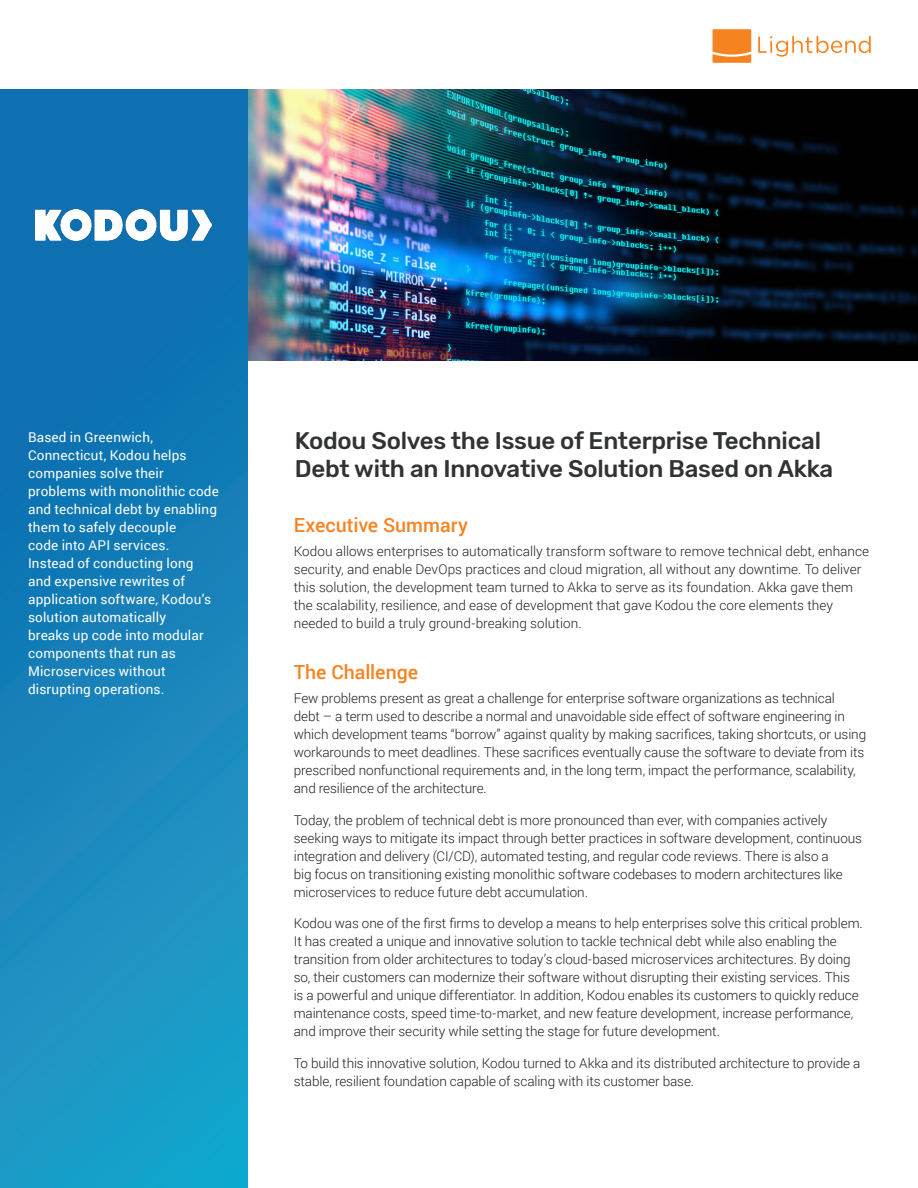
<style>
.page{position:relative;width:918px;height:1188px;background:#fff}
.page>*{position:absolute;margin:0;border:0;box-sizing:border-box;transform-origin:0 0}
.t1{font:500 24px/28.8px "Rubik";letter-spacing:-.01em;color:#313232}
.body_head{font:500 19.5px "Roboto";color:#f58320}
.body{font:300 13.5px/18px "Roboto";letter-spacing:-.005em;color:#231f20}
.body-2{font:13.5px/18px "Roboto";letter-spacing:.015em;color:#fff}
</style>
<div class="page">
<img style="left:247px;top:90px;width:671px;height:271px">
<div style="left:0;top:90px;width:247px;height:1098px;background:linear-gradient(to bottom,#0c67ac,#1e9ec8)"></div>
<svg style="left:713px;top:29px;width:38px;height:34px"></svg>
<svg style="left:758px;top:36px;width:113px;height:21px"></svg>
<img style="left:36px;top:210px;width:175px;height:31px">
<p class="body-2" style="left:28px;top:427px;width:192px">Based in Greenwich,<br>Connecticut, Kodou helps companies solve their problems with monolithic code and technical debt by enabling them to safely decouple<br>code into API services.<br>Instead of conducting long and expensive rewrites of application software, Kodou’s solution automatically<br>breaks up code into modular components that run as<br>Microservices without disrupting operations.</p>
<p class="t1" style="left:295px;top:427px;width:540px">Kodou Solves the Issue of Enterprise Technical<br>Debt with an Innovative Solution Based on Akka</p>
<p class="body_head" style="left:294px;top:511px;width:176px">Executive Summary</p>
<p class="body" style="left:294px;top:542px;width:577px">Kodou allows enterprises to automatically transform software to remove technical debt, enhance security, and enable DevOps practices and cloud migration, all without any downtime. To deliver this solution, the development team turned to Akka to serve as its foundation. Akka gave them the scalability, resilience, and ease of development that gave Kodou the core elements they needed to build a truly ground-breaking solution.</p>
<p class="body_head" style="left:294px;top:658px;width:126px">The Challenge</p>
<p class="body" style="left:294px;top:689px;width:574px">Few problems present as great a challenge for enterprise software organizations as technical<br>debt – a term used to describe a normal and unavoidable side effect of software engineering in which development teams “borrow” against quality by making sacrifices, taking shortcuts, or using workarounds to meet deadlines. These sacrifices eventually cause the software to deviate from its prescribed nonfunctional requirements and, in the long term, impact the performance, scalability, and resilience of the architecture.</p>
<p class="body" style="left:294px;top:811px;width:570px">Today, the problem of technical debt is more pronounced than ever, with companies actively seeking ways to mitigate its impact through better practices in software development, continuous integration and delivery (CI/CD), automated testing, and regular code reviews. There is also a<br>big focus on transitioning existing monolithic software codebases to modern architectures like microservices to reduce future debt accumulation.</p>
<p class="body" style="left:294px;top:914px;width:571px">Kodou was one of the first firms to develop a means to help enterprises solve this critical problem.<br>It has created a unique and innovative solution to tackle technical debt while also enabling the transition from older architectures to today’s cloud-based microservices architectures. By doing so, their customers can modernize their software without disrupting their existing services. This is a powerful and unique differentiator. In addition, Kodou enables its customers to quickly reduce maintenance costs, speed time-to-market, and new feature development, increase performance, and improve their security while setting the stage for future development.</p>
<p class="body" style="left:294px;top:1054px;width:568px">To build this innovative solution, Kodou turned to Akka and its distributed architecture to provide a stable, resilient foundation capable of scaling with its customer base.</p>
</div>
